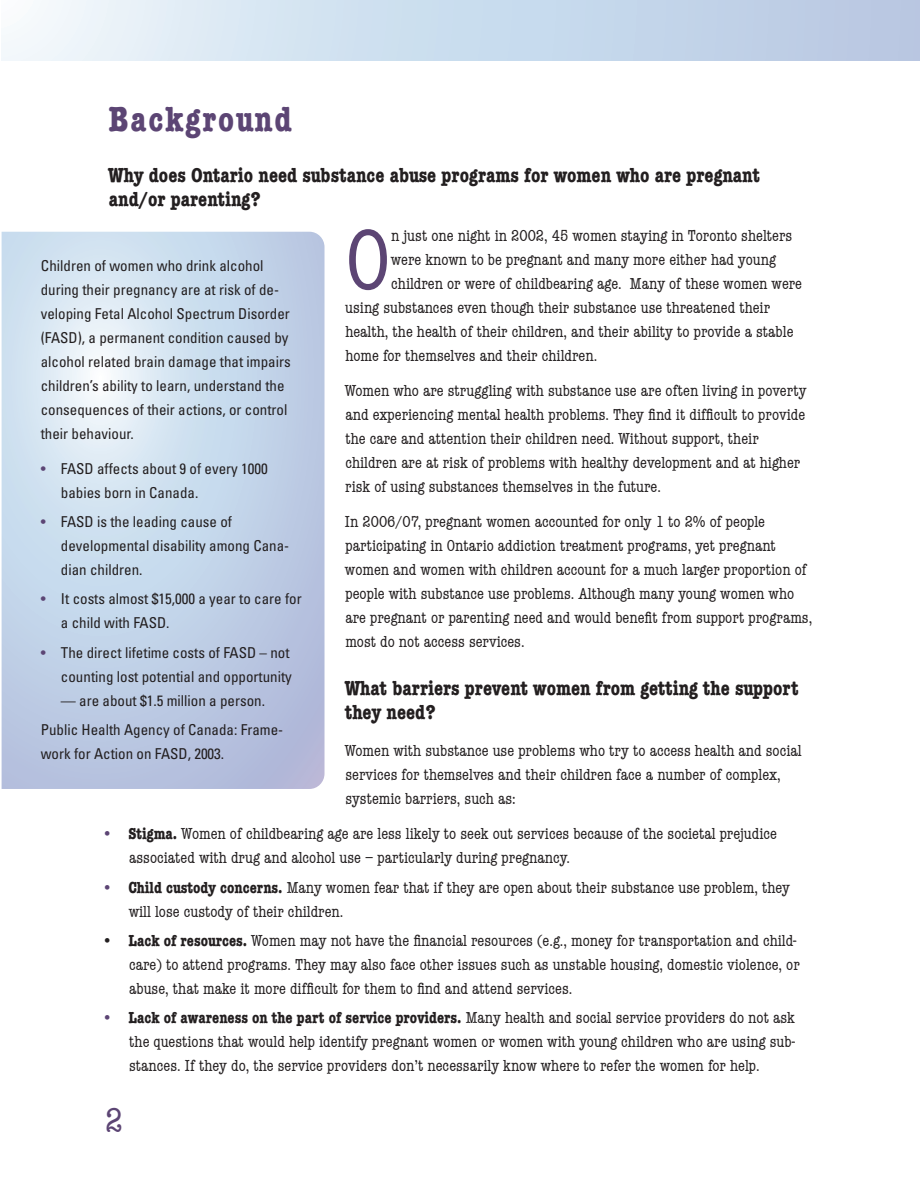
<style>
.page{position:relative;width:922px;height:1184px;background:#fff}
.page>*{position:absolute;margin:0;border:0;box-sizing:border-box;transform-origin:0 0}
.t1{font:condensed 88.05px "American Typewriter";color:#5c4574}
.t2{font:700 condensed 36px "American Typewriter";letter-spacing:.05em;color:#5c4574}
.t3{font:condensed 36px "American Typewriter";color:#5c4574}
.t4{font:700 condensed 21px/24px "American Typewriter";color:#231f20}
.t5{font:condensed 16.5px/24px "American Typewriter";color:#231f20}
.t6{font:condensed 15px/24px "Univers";color:#231f20}
.s1{color:#5c4574}
.s2{font-weight:700}
</style>
<div class="page">
<svg style="left:2px;top:232px;width:322px;height:557px;background:#c6d5e9"></svg>
<div style="left:2px;top:0;width:918px;height:60px;background:linear-gradient(to right,#ecf7fb,#b2c6e2)"></div>
<h2 class="t2" style="left:108px;top:98px;width:185px">Background</h2>
<p class="t4" style="left:108px;top:163px;width:653px">Why does Ontario need substance abuse programs for women who are pregnant and/or parenting?</p>
<h1 class="t1" style="left:346px;top:211px;width:46px">O</h1>
<p class="t5" style="left:391px;top:224px;width:403px">n just one night in 2002, 45 women staying in Toronto shelters</p>
<p class="t5" style="left:391px;top:248px;width:387px">were known to be pregnant and many more either had young</p>
<p class="t5" style="left:391px;top:272px;width:412px">children or were of childbearing age. Many of these women were</p>
<p class="t5" style="left:345px;top:296px;width:426px">using substances even though their substance use threatened their</p>
<p class="t5" style="left:345px;top:320px;width:450px">health, the health of their children, and their ability to provide a stable</p>
<p class="t5" style="left:345px;top:344px;width:253px">home for themselves and their children.</p>
<p class="t5" style="left:345px;top:379px;width:463px">Women who are struggling with substance use are often living in poverty and experiencing mental health problems. They find it difficult to provide the care and attention their children need. Without support, their children are at risk of problems with healthy development and at higher risk of using substances themselves in the future.</p>
<p class="t5" style="left:345px;top:509px;width:469px">In 2006/07, pregnant women accounted for only 1 to 2% of people participating in Ontario addiction treatment programs, yet pregnant women and women with children account for a much larger proportion of people with substance use problems. Although many young women who are pregnant or parenting need and would benefit from support programs, most do not access services.</p>
<p class="t4" style="left:345px;top:676px;width:455px">What barriers prevent women from getting the support they need?</p>
<p class="t5" style="left:345px;top:739px;width:458px">Women with substance use problems who try to access health and social services for themselves and their children face a number of complex, systemic barriers, such as:</p>
<p class="t5" style="left:129px;top:822px;width:649px;text-indent:-27px"><span class="s1">•</span> <span class="s2">Stigma.</span> Women of childbearing age are less likely to seek out services because of the societal prejudice associated with drug and alcohol use – particularly during pregnancy.</p>
<p class="t5" style="left:129px;top:875px;width:663px;text-indent:-27px"><span class="s1">•</span> <span class="s2">Child custody concerns.</span> Many women fear that if they are open about their substance use problem, they will lose custody of their children.</p>
<p class="t5" style="left:129px;top:929px;width:672px;text-indent:-27px">• <span class="s2">Lack of resources.</span> Women may not have the financial resources (e.g., money for transportation and child&shy;care) to attend programs. They may also face other issues such as unstable housing, domestic violence, or abuse, that make it more difficult for them to find and attend services.</p>
<p class="t5" style="left:129px;top:1006px;width:667px;text-align:justify;text-indent:-27px"><span class="s1">•</span> <span class="s2">Lack of awareness on the part of service providers.</span> Many health and social service providers do not ask the questions that would help identify pregnant women or women with young children who are using sub&shy;stances. If they do, the service providers don’t necessarily know where to refer the women for help.</p>
<p class="t6" style="left:41px;top:253px;width:251px">Children of women who drink alcohol during their pregnancy are at risk of de&shy;veloping Fetal Alcohol Spectrum Disorder (FASD), a permanent condition caused by alcohol related brain damage that impairs children’s ability to learn, understand the consequences of their actions, or control their behaviour.</p>
<p class="t6" style="left:61px;top:456px;width:208px;text-indent:-20px"><span class="s1">•</span> FASD affects about 9 of every 1000 babies born in Canada.</p>
<p class="t6" style="left:61px;top:509px;width:230px;text-indent:-20px"><span class="s1">•</span> FASD is the leading cause of developmental disability among Cana&shy;dian children.</p>
<p class="t6" style="left:61px;top:587px;width:242px;text-indent:-20px"><span class="s1">•</span> It costs almost $15,000 a year to care for a child with FASD.</p>
<p class="t6" style="left:41px;top:640px;width:253px;text-align:right"><span class="s1">•</span> The direct lifetime costs of FASD – not counting lost potential and opportunity</p>
<p class="t6" style="left:41px;top:685px;width:244px;line-height:29.4px;text-align:center">— are about $1.5 million a person.<br>Public Health Agency of Canada: Frame-</p>
<p class="t6" style="left:41px;top:741px;width:185px">work for Action on FASD, 2003.</p>
<h2 class="t3" style="left:105px;top:1100px;width:19px">2</h2>
</div>
